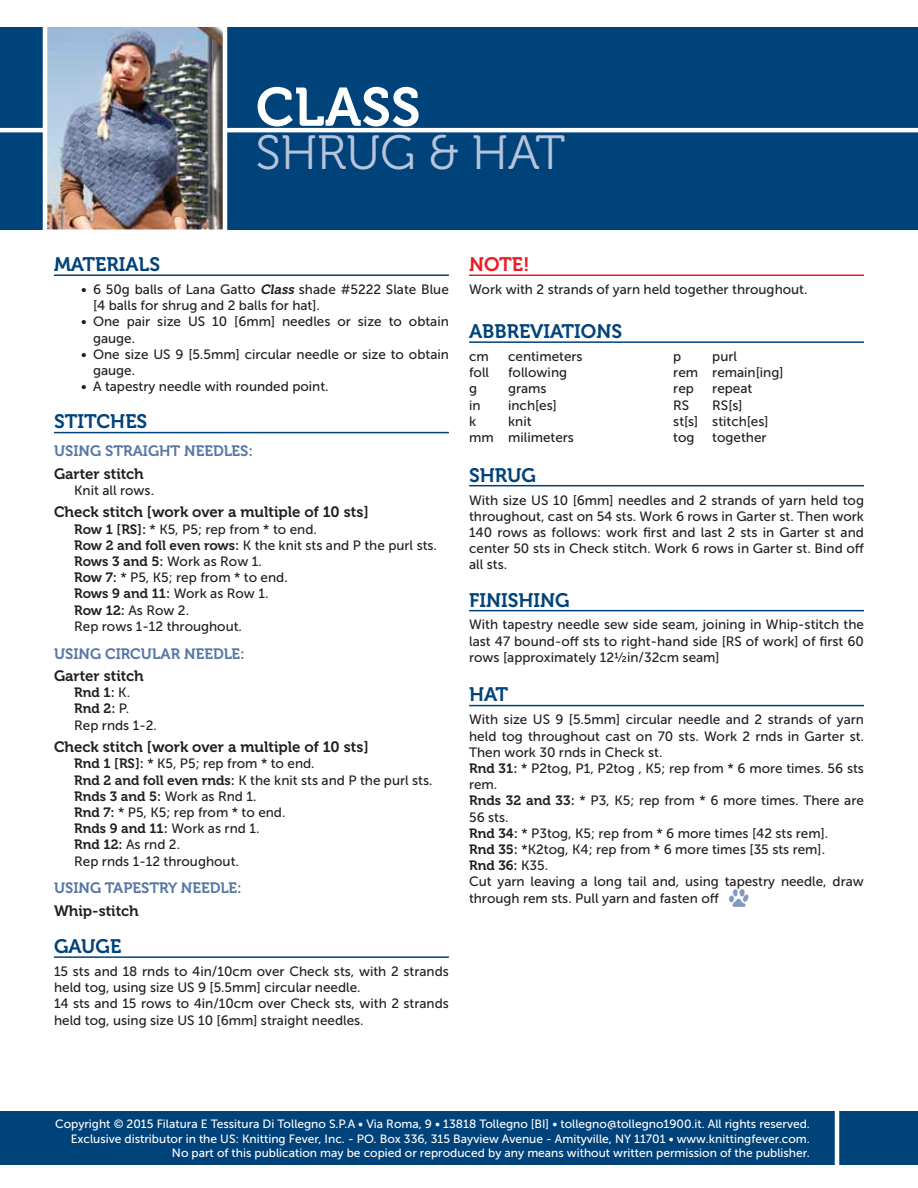
<style>
.page{position:relative;width:918px;height:1188px;background:#fff}
.page>*{position:absolute;margin:0;border:0;box-sizing:border-box;transform-origin:0 0}
.t1{font:54px "Museo 700";color:#fff}
.t2{font:48px "Museo 300";color:#b8c4db}
.t3{font:19.5px "Museo 700";color:#00427a}
.t4{font:19.5px "Museo 700";color:#ed1c24}
.t5{font:15px "Museo 700";color:#231f20}
.t6{font:15px "Museo 700";color:#5576a5}
.t7{font:13.5px/16.2px "Museo Sans 500";color:#231f20}
.t8{font:13.5px/16.2px "Museo 700";color:#231f20}
.t9{font:12px/14.4px "Museo Sans 500";color:#fff;text-align:right}
.s1{font-family:"Museo 700";font-style:italic}
.s2{font-family:"Museo 700"}
.s3{font-family:"Museo Sans 500"}
.s4{font-family:"Animal Tracks";font-size:22.5px;color:#8399bf}
</style>
<div class="page">
<div style="left:0;top:27px;width:918px;height:203px;background:#00427a"></div>
<hr style="left:0;top:128px;width:918px;height:4px;background:#fff">
<img style="left:40px;top:27px;width:190px;height:203px">
<hr style="left:54px;top:274px;width:395px;height:2px;background:#00427a">
<hr style="left:54px;top:432px;width:395px;height:1px;background:#00427a">
<hr style="left:54px;top:956px;width:395px;height:2px;background:#00427a">
<hr style="left:469px;top:274px;width:395px;height:2px;background:#ed1c24">
<hr style="left:469px;top:341px;width:395px;height:2px;background:#00427a">
<hr style="left:469px;top:485px;width:395px;height:1px;background:#00427a">
<hr style="left:469px;top:610px;width:395px;height:1px;background:#00427a">
<hr style="left:469px;top:705px;width:395px;height:1px;background:#00427a">
<div style="left:0;top:1111px;width:918px;height:54px;background:#00427a"></div>
<hr style="left:835px;top:1108px;width:4px;height:60px;background:#fff">
<h1 class="t1" style="left:256px;top:77px;width:166px">class</h1>
<h2 class="t2" style="left:256px;top:127px;width:311px">SHRUG &amp; HAT</h2>
<h3 class="t3" style="left:54px;top:254px;width:84px">MATERIALS</h3>
<p class="t7" style="left:93px;top:281px;width:357px;text-indent:-12px">• 6 50g balls of Lana Gatto <span class="s1">Class</span> shade #5222 Slate Blue [4 balls for shrug and 2 balls for hat].</p>
<p class="t7" style="left:93px;top:314px;width:357px;text-indent:-12px">• One pair size US 10 [6mm] needles or size to obtain gauge.</p>
<p class="t7" style="left:93px;top:346px;width:357px;text-indent:-12px">• One size US 9 [5.5mm] circular needle or size to obtain gauge.</p>
<p class="t7" style="left:81px;top:379px;width:249px">• A tapestry needle with rounded point.</p>
<h3 class="t3" style="left:54px;top:411px;width:94px">STITCHES</h3>
<p class="t6" style="left:54px;top:443px;width:201px">USING STRAIGHT NEEDLES:</p>
<p class="t5" style="left:54px;top:465px;width:91px">Garter stitch</p>
<p class="t7" style="left:74px;top:482px;width:81px">Knit all rows.</p>
<p class="t5" style="left:54px;top:504px;width:316px">Check stitch [work over a multiple of 10 sts]</p>
<p class="t7" style="left:74px;top:521px;width:364px"><span class="s2">Row 1 [RS]:</span> * K5, P5; rep from * to end.<br><span class="s2">Row 2 and foll even rows:</span> K the knit sts and P the purl sts.<br><span class="s2">Rows 3 and 5:</span> Work as Row 1.<br><span class="s2">Row 7:</span> * P5, K5; rep from * to end.</p>
<p class="t8" style="left:74px;top:586px;width:196px">Rows 9 and 11: <span class="s3">Work as Row 1.</span></p>
<p class="t7" style="left:74px;top:602px;width:169px"><span class="s2">Row 12:</span> As Row 2.<br>Rep rows 1-12 throughout.</p>
<p class="t6" style="left:54px;top:645px;width:192px">USING CIRCULAR NEEDLE:</p>
<p class="t5" style="left:54px;top:668px;width:91px">Garter stitch</p>
<p class="t8" style="left:74px;top:685px;width:57px">Rnd 1: <span class="s3">K.<br></span>Rnd 2: <span class="s3">P.</span></p>
<p class="t7" style="left:74px;top:717px;width:84px">Rep rnds 1-2.</p>
<p class="t5" style="left:54px;top:739px;width:316px">Check stitch [work over a multiple of 10 sts]</p>
<p class="t7" style="left:74px;top:756px;width:360px"><span class="s2">Rnd 1 [RS]:</span> * K5, P5; rep from * to end.<br><span class="s2">Rnd 2 and foll even rnds:</span> K the knit sts and P the purl sts.<br><span class="s2">Rnds 3 and 5:</span> Work as Rnd 1.<br><span class="s2">Rnd 7:</span> * P5, K5; rep from * to end.</p>
<p class="t8" style="left:74px;top:821px;width:187px">Rnds 9 and 11: <span class="s3">Work as rnd 1.</span></p>
<p class="t7" style="left:74px;top:837px;width:166px"><span class="s2">Rnd 12:</span> As rnd 2.<br>Rep rnds 1-12 throughout.</p>
<p class="t6" style="left:54px;top:880px;width:189px">USING TApestry NEEDLE:</p>
<p class="t5" style="left:54px;top:902px;width:86px">Whip-stitch</p>
<h3 class="t3" style="left:54px;top:935px;width:69px">GAUGE</h3>
<p class="t7" style="left:54px;top:963px;width:396px">15 sts and 18 rnds to 4in/10cm over Check sts, with 2 strands held tog, using size US 9 [5.5mm] circular needle.<br>14 sts and 15 rows to 4in/10cm over Check sts, with 2 strands held tog, using size US 10 [6mm] straight needles.</p>
<h3 class="t4" style="left:469px;top:254px;width:62px">NOTE!</h3>
<p class="t7" style="left:469px;top:281px;width:340px">Work with 2 strands of yarn held together throughout.</p>
<h3 class="t3" style="left:469px;top:320px;width:153px">ABBREVIATIONS</h3>
<p class="t7" style="left:469px;top:348px;width:21px">cm</p>
<p class="t7" style="left:508px;top:348px;width:76px">centimeters</p>
<p class="t7" style="left:469px;top:364px;width:22px">foll</p>
<p class="t7" style="left:508px;top:364px;width:61px">following</p>
<p class="t7" style="left:469px;top:381px;width:10px">g</p>
<p class="t7" style="left:508px;top:381px;width:40px">grams</p>
<p class="t7" style="left:469px;top:397px;width:13px">in</p>
<p class="t7" style="left:508px;top:397px;width:50px">inch[es]</p>
<p class="t7" style="left:469px;top:413px;width:9px">k</p>
<p class="t7" style="left:673px;top:348px;width:112px;text-indent:39px">purl<br>rem remain[ing] rep</p>
<p class="t7" style="left:673px;top:348px;width:10px">p</p>
<p class="t7" style="left:712px;top:381px;width:42px">repeat</p>
<p class="t7" style="left:673px;top:397px;width:97px;text-indent:39px">RS[s] st[s] stitch[es] tog</p>
<p class="t7" style="left:673px;top:397px;width:18px">RS</p>
<p class="t7" style="left:469px;top:413px;width:106px;text-align:center">knit<br>mm milimeters</p>
<p class="t7" style="left:712px;top:429px;width:56px">together</p>
<h3 class="t3" style="left:469px;top:464px;width:69px">SHRUG</h3>
<p class="t7" style="left:469px;top:492px;width:396px;text-align:justify">With size US 10 [6mm] needles and 2 strands of yarn held tog throughout, cast on 54 sts. Work 6 rows in Garter st. Then work 140 rows as follows: work first and last 2 sts in Garter st and center 50 sts in Check stitch. Work 6 rows in Garter st. Bind off all sts.</p>
<h3 class="t3" style="left:469px;top:589px;width:102px">FINISHING</h3>
<p class="t7" style="left:469px;top:617px;width:396px;text-align:justify">With tapestry needle sew side seam, joining in Whip-stitch the last 47 bound-off sts to right-hand side [RS of work] of first 60 rows [approximately 12½in/32cm seam]</p>
<h3 class="t3" style="left:469px;top:684px;width:41px">HAT</h3>
<p class="t7" style="left:469px;top:712px;width:396px">With size US 9 [5.5mm] circular needle and 2 strands of yarn held tog throughout cast on 70 sts. Work 2 rnds in Garter st.<br>Then work 30 rnds in Check st.<br><span class="s2">Rnd 31:</span> * P2tog, P1, P2tog , K5; rep from * 6 more times. 56 sts rem.<br><span class="s2">Rnds 32 and 33:</span> * P3, K5; rep from * 6 more times. There are 56 sts.<br><span class="s2">Rnd 34:</span> * P3tog, K5; rep from * 6 more times [42 sts rem].<br><span class="s2">Rnd 35:</span> *K2tog, K4; rep from * 6 more times [35 sts rem].</p>
<p class="t8" style="left:469px;top:858px;width:81px">Rnd 36: <span class="s3">K35.</span></p>
<p class="t7" style="left:469px;top:874px;width:396px">Cut yarn leaving a long tail and, using tapestry needle, draw through rem sts. Pull yarn and fasten off <span class="s4">D</span></p>
<p class="t9" style="left:55px;top:1117px;width:757px">Copyright © 2015 Filatura E Tessitura Di Tollegno S.P.A • Via Roma, 9 • 13818 Tollegno [BI] • tollegno@tollegno1900.it. All rights reserved.<br>Exclusive distributor in the US: Knitting Fever, Inc. - PO. Box 336, 315 Bayview Avenue - Amityville, NY 11701 • www.knittingfever.com.<br>No part of this publication may be copied or reproduced by any means without written permission of the publisher.</p>
</div>
